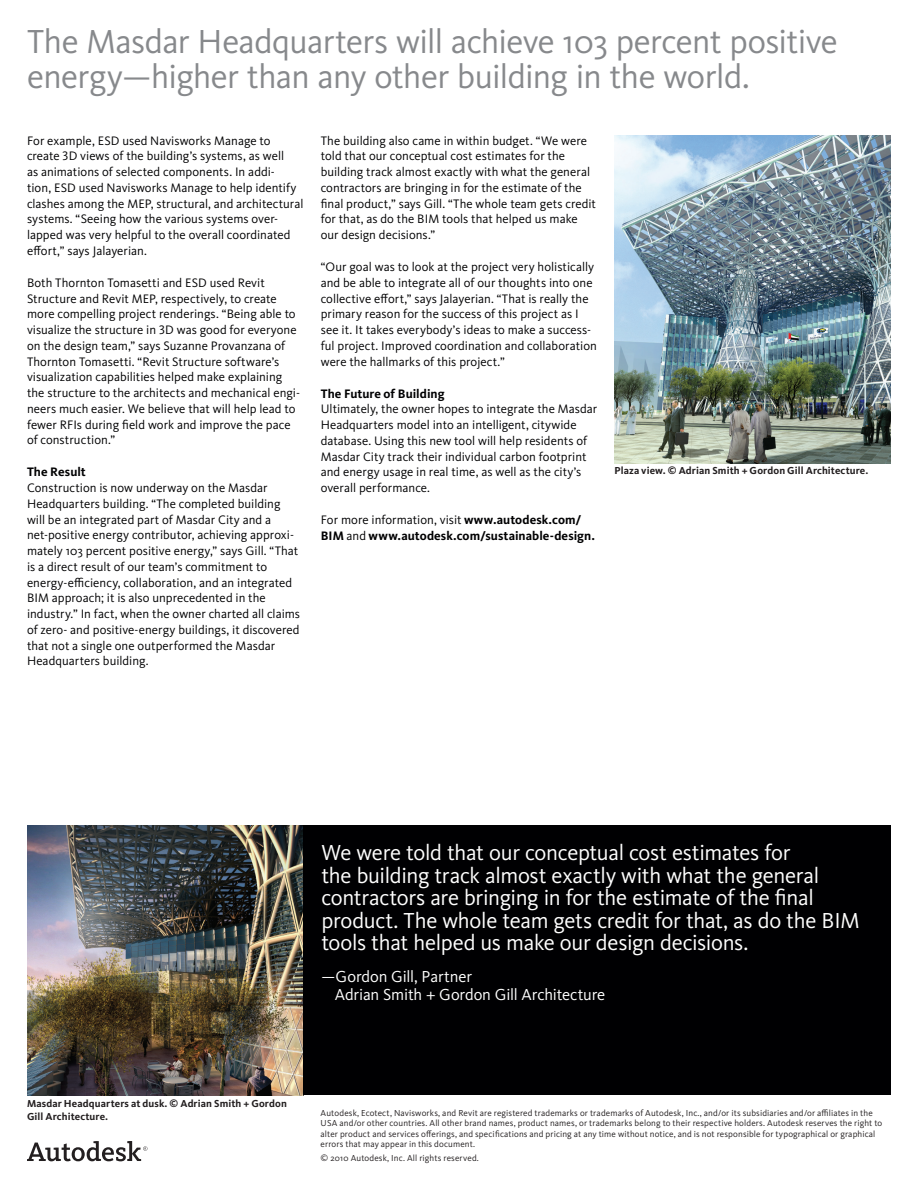
<style>
.page{position:relative;width:918px;height:1188px;background:#fff}
.page>*{position:absolute;margin:0;border:0;box-sizing:border-box;transform-origin:0 0}
.Inside_-_Display_Typ{font:34.5px/34.5px "Kievit Pro";letter-spacing:-.02em;color:#87898c}
.Quote_-_Text{font:22.5px/22.5px "Kievit Pro";letter-spacing:-.015em;color:#fff}
.Quote_-_Attribution{font:16.5px "Kievit Pro";letter-spacing:-.01em;color:#fff}
.Body_-_Text{font:12.75px/15.8px "Kievit Pro";color:#000002}
.Body_-_Text-2{font:700 12.75px/15.8px "Kievit Pro";letter-spacing:.005em;color:#000002}
.Common_-_caption_hea{font:700 10.5px/13.5px "Kievit Pro";letter-spacing:.01em;color:#231f20}
.Tradegraph{font:9px/10.5px "Kievit Pro";letter-spacing:.015em;color:#231f20}
.s1{font-weight:700}
.s2{font-weight:400}
</style>
<div class="page">
<img style="left:615px;top:135px;width:276px;height:328px">
<img style="left:27px;top:825px;width:276px;height:270px">
<div style="left:303px;top:825px;width:588px;height:270px;background:#000002"></div>
<svg style="left:27px;top:1141px;width:120px;height:20px"></svg>
<p class="Inside_-_Display_Typ" style="left:27px;top:24px;width:812px">The Masdar Headquarters will achieve 103 percent positive energy—higher than any other building in the world.</p>
<p class="Body_-_Text" style="left:27px;top:132px;width:278px">For example, ESD used Navisworks Manage to create 3D views of the building’s systems, as well<br>as animations of selected components. In addi-<br>tion, ESD used Navisworks Manage to help identify clashes among the MEP, structural, and architectural systems. “Seeing how the various systems over&shy;lapped was very helpful to the overall coordinated effort,” says Jalayerian.</p>
<p class="Body_-_Text" style="left:27px;top:275px;width:275px">Both Thornton Tomasetti and ESD used Revit Structure and Revit MEP, respectively, to create more compelling project renderings. “Being able to visualize the structure in 3D was good for everyone on the design team,” says Suzanne Provanzana of Thornton Tomasetti. “Revit Structure software’s visualization capabilities helped make explaining the structure to the architects and mechanical engi&shy;neers much easier. We believe that will help lead to fewer RFIs during field work and improve the pace of construction.”</p>
<p class="Body_-_Text" style="left:27px;top:464px;width:275px"><span class="s1">The Result<br></span>Construction is now underway on the Masdar Headquarters building. “The completed building will be an integrated part of Masdar City and a net-positive energy contributor, achieving approxi&shy;mately 103 percent positive energy,” says Gill. “That is a direct result of our team’s commitment to energy-efficiency, collaboration, and an integrated BIM approach; it is also unprecedented in the industry.” In fact, when the owner charted all claims of zero- and positive-energy buildings, it discovered that not a single one outperformed the Masdar Headquarters building.</p>
<p class="Body_-_Text" style="left:321px;top:132px;width:277px">The building also came in within budget. “We were told that our conceptual cost estimates for the building track almost exactly with what the general contractors are bringing in for the estimate of the final product,” says Gill. “The whole team gets credit for that, as do the BIM tools that helped us make our design decisions.”</p>
<p class="Body_-_Text" style="left:321px;top:259px;width:278px">“Our goal was to look at the project very holistically and be able to integrate all of our thoughts into one collective effort,” says Jalayerian. “That is really the primary reason for the success of this project as I see it. It takes everybody’s ideas to make a success&shy;ful project. Improved coordination and collaboration were the hallmarks of this project.”</p>
<p class="Body_-_Text" style="left:321px;top:385px;width:278px"><span class="s1">The Future of Building<br></span>Ultimately, the owner hopes to integrate the Masdar Headquarters model into an intelligent, citywide database. Using this new tool will help residents of Masdar City track their individual carbon footprint and energy usage in real time, as well as the city’s overall performance.</p>
<p class="Body_-_Text-2" style="left:321px;top:512px;width:276px"><span class="s2">For more information, visit</span> www.autodesk.com/<br>BIM <span class="s2">and</span> www.autodesk.com/sustainable-design.</p>
<p class="Common_-_caption_hea" style="left:615px;top:464px;width:255px">Plaza view. © Adrian Smith + Gordon Gill Architecture.</p>
<p class="Quote_-_Text" style="left:321px;top:841px;width:540px">We were told that our conceptual cost estimates for<br>the building track almost exactly with what the general contractors are bringing in for the estimate of the final product. The whole team gets credit for that, as do the BIM tools that helped us make our design decisions.</p>
<p class="Quote_-_Attribution" style="left:321px;top:966px;width:152px">—Gordon Gill, Partner</p>
<p class="Quote_-_Attribution" style="left:335px;top:984px;width:272px">Adrian Smith + Gordon Gill Architecture</p>
<p class="Common_-_caption_hea" style="left:27px;top:1096px;width:261px">Masdar Headquarters at dusk. © Adrian Smith + Gordon<br>Gill Architecture.</p>
<p class="Tradegraph" style="left:321px;top:1107px;width:563px">Autodesk, Ecotect, Navisworks, and Revit are registered trademarks or trademarks of Autodesk, Inc., and/or its subsidiaries and/or affiliates in the USA and/or other countries. All other brand names, product names, or trademarks belong to their respective holders. Autodesk reserves the right to alter product and services offerings, and specifications and pricing at any time without notice, and is not responsible for typographical or graphical errors that may appear in this document.</p>
<p class="Tradegraph" style="left:321px;top:1153px;width:160px">© 2010 Autodesk, Inc. All rights reserved.</p>
</div>
